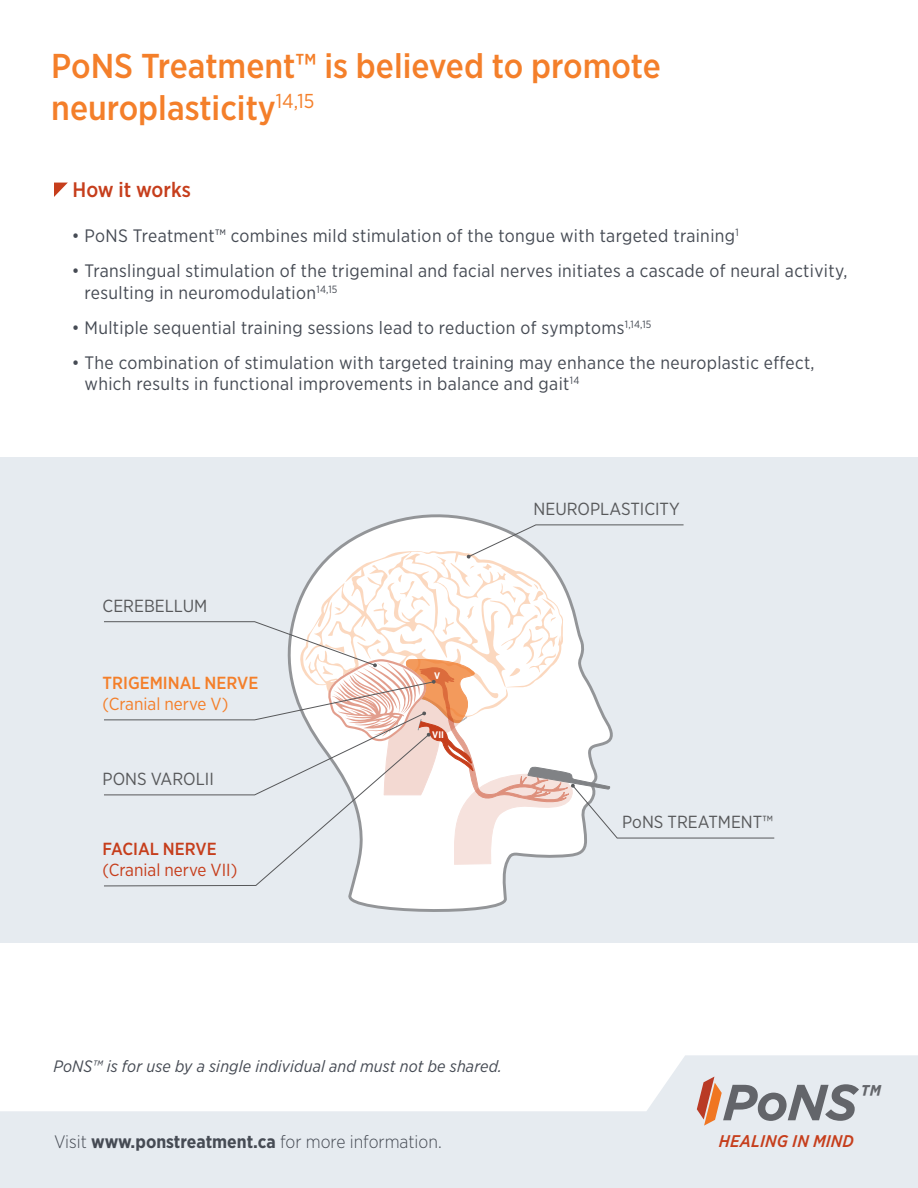
<style>
.page{position:relative;width:918px;height:1188px;background:#fff}
.page>*{position:absolute;margin:0;border:0;box-sizing:border-box;transform-origin:0 0}
.t1{font:500 34.5px/41.4px "Gotham Narrow";color:#f47f2a}
.t2{font:italic 700 34.2px "Gotham Narrow";color:#63656a}
.t3{font:500 21px "Gotham Narrow";color:#c63e1c}
.t4{font:18px/21.6px "Gotham Narrow";letter-spacing:.02em;color:#464b54}
.t5{font:300 18px "Gotham Narrow";color:#464b54}
.t6{font:17.55px "Gotham Narrow";color:#57585a}
.t7{font:500 17.55px/21px "Gotham Narrow";color:#f47f2a}
.t8{font:17.55px/21px "Gotham Narrow";color:#c63e1c}
.t9{font:italic 500 16.95px "Gotham Narrow";letter-spacing:.015em;color:#c63e1c}
.t10{font:italic 16.5px "Gotham Narrow";letter-spacing:.01em;color:#464b54}
.t11{font:700 9.45px "Gotham Narrow";color:#fff}
.s1{font-weight:400}
.s2{font-weight:500}
.s3{font-weight:700}
</style>
<div class="page">
<svg style="left:0;top:1055px;width:918px;height:133px;fill:#e6ebf0"></svg>
<svg style="left:697px;top:1077px;width:162px;height:49px;background:#bdb6b6"></svg>
<div style="left:0;top:457px;width:918px;height:486px;background:#e6ebf0"></div>
<svg style="left:54px;top:183px;width:14px;height:14px"></svg>
<svg style="left:348px;top:514px;width:160px;height:398px"></svg>
<svg style="left:104px;top:865px;width:326px;height:22px"></svg>
<svg style="left:104px;top:524px;width:671px;height:341px"></svg>
<p class="t1" style="left:51px;top:45px;width:611px">PoNS Treatment™ is believed to promote neuroplasticity<sup>14,15</sup></p>
<p class="t3" style="left:73px;top:176px;width:120px">How it works</p>
<p class="t4" style="left:72px;top:224px;width:669px">• PoNS Treatment™ combines mild stimulation of the tongue with targeted training<sup>1</sup></p>
<p class="t4" style="left:85px;top:260px;width:764px;text-indent:-13px">• Translingual stimulation of the trigeminal and facial nerves initiates a cascade of neural activity, resulting in neuromodulation<sup>14,15</sup></p>
<p class="t4" style="left:72px;top:316px;width:581px">• Multiple sequential training sessions lead to reduction of symptoms<sup>1,14,15</sup></p>
<p class="t4" style="left:85px;top:351px;width:732px;text-indent:-13px">• The combination of stimulation with targeted training may enhance the neuroplastic effect, which results in functional improvements in balance and gait<sup>14</sup></p>
<p class="t6" style="left:103px;top:595px;width:106px">CEREBELLUM</p>
<p class="t7" style="left:103px;top:672px;width:157px">TRIGEMINAL NERVE <span class="s1">(Cranial nerve V)</span></p>
<p class="t6" style="left:103px;top:768px;width:113px">PONS VAROLII</p>
<p class="t8" style="left:103px;top:838px;width:136px"><span class="s2">FACIAL NERVE </span>(Cranial nerve VII)</p>
<p class="t11" style="left:434px;top:669px;width:8px">V</p>
<p class="t11" style="left:432px;top:728px;width:13px">VII</p>
<p class="t6" style="left:534px;top:498px;width:148px">NEUROPLASTICITY</p>
<p class="t6" style="left:622px;top:811px;width:152px">PoNS TREATMENT™</p>
<p class="t10" style="left:53px;top:1056px;width:450px">PoNS™ is for use by a single individual and must not be shared.</p>
<p class="t2" style="left:859px;top:1075px;width:22px">™</p>
<p class="t5" style="left:54px;top:1130px;width:389px">Visit <span class="s3">www.ponstreatment.ca</span> for more information.</p>
<p class="t9" style="left:719px;top:1131px;width:137px">HEALING IN MIND</p>
</div>
